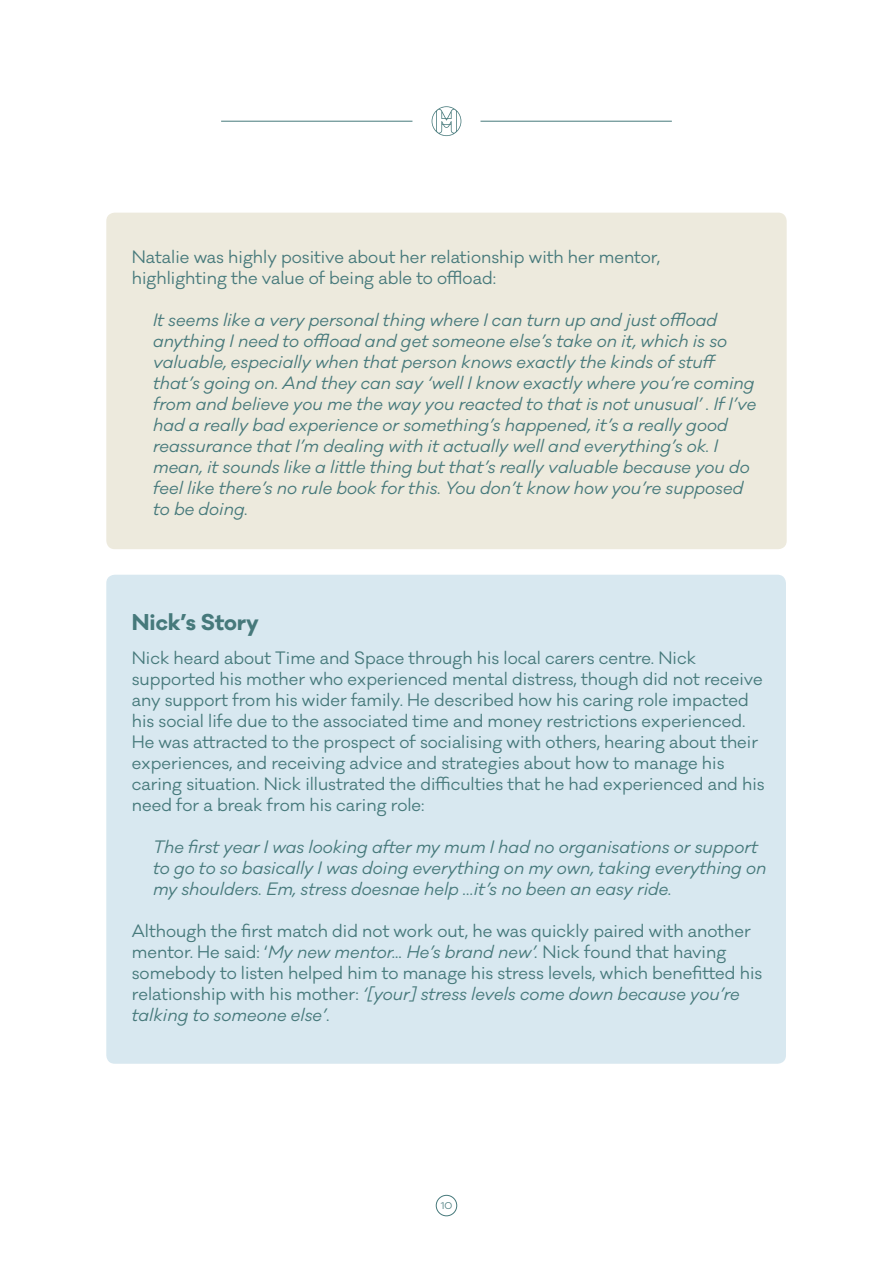
<style>
.page{position:relative;width:893px;height:1263px;background:#fff}
.page>*{position:absolute;margin:0;border:0;box-sizing:border-box;transform-origin:0 0}
.t1{font:700 21px "Galano Classic";color:#46797b}
.t2{font:16.5px/21px "Galano Classic";color:#46797b}
.t3{font:italic 16.5px/21px "Galano Classic";color:#46797b}
.t4{font:9px "Galano Classic";color:#46797b}
.s1{font-style:italic}
</style>
<div class="page">
<div style="left:436px;top:1195px;width:21px;height:21px;border:1px solid #46797b;border-radius:50%"></div>
<hr style="left:221px;top:121px;width:191px;height:1px;background:#46797b">
<hr style="left:480px;top:121px;width:192px;height:1px;background:#46797b">
<svg style="left:432px;top:106px;width:29px;height:30px"></svg>
<div style="left:106px;top:575px;width:680px;height:489px;background:#d8e8f0;border-radius:9px"></div>
<div style="left:106px;top:213px;width:681px;height:336px;background:#edeadd;border-radius:9px"></div>
<p class="t2" style="left:132px;top:247px;width:530px">Natalie was highly positive about her relationship with her mentor, highlighting the value of being able to offload:</p>
<p class="t3" style="left:153px;top:310px;width:605px">It seems like a very personal thing where I can turn up and just offload anything I need to offload and get someone else’s take on it, which is so valuable, especially when that person knows exactly the kinds of stuff that’s going on. And they can say ‘well I know exactly where you’re coming from and believe you me the way you reacted to that is not unusual’ . If I’ve had a really bad experience or something’s happened, it’s a really good reassurance that I’m dealing with it actually well and everything’s ok. I mean, it sounds like a little thing but that’s really valuable because you do feel like there’s no rule book for this. You don’t know how you’re supposed to be doing.</p>
<p class="t1" style="left:132px;top:608px;width:129px">Nick’s Story</p>
<p class="t2" style="left:132px;top:647px;width:634px">Nick heard about Time and Space through his local carers centre. Nick supported his mother who experienced mental distress, though did not receive any support from his wider family. He described how his caring role impacted his social life due to the associated time and money restrictions experienced.<br>He was attracted to the prospect of socialising with others, hearing about their experiences, and receiving advice and strategies about how to manage his caring situation. Nick illustrated the difficulties that he had experienced and his need for a break from his caring role:</p>
<p class="t3" style="left:153px;top:836px;width:615px">The first year I was looking after my mum I had no organisations or support to go to so basically I was doing everything on my own, taking everything on my shoulders. Em, stress doesnae help …it’s no been an easy ride.</p>
<p class="t2" style="left:132px;top:920px;width:632px">Although the first match did not work out, he was quickly paired with another mentor. He said: ‘<span class="s1">My new mentor... He’s brand new’.</span> Nick found that having somebody to listen helped him to manage his stress levels, which benefitted his relationship with his mother: <span class="s1">‘[your] stress levels come down because you’re talking to someone else’</span>.</p>
<p class="t4" style="left:441px;top:1200px;width:13px">10</p>
</div>
